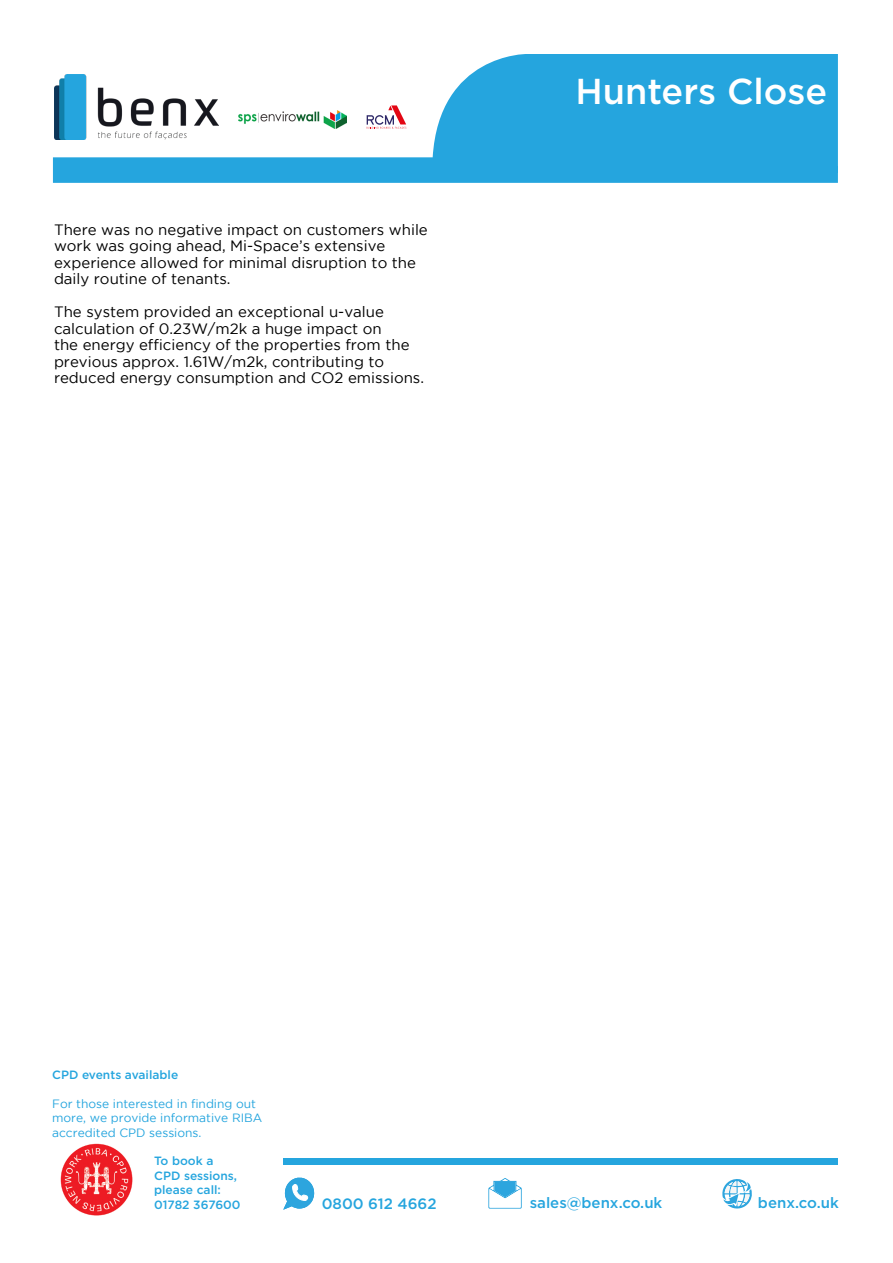
<style>
.page{position:relative;width:893px;height:1263px;background:#fff}
.page>*{position:absolute;margin:0;border:0;box-sizing:border-box;transform-origin:0 0}
.t1{font:500 36px "Gotham";color:#fff}
.t2{font:15px/16.5px "Gotham";color:#000}
.t3{font:500 15px "Gotham";color:#25a5de}
.t4{font:12px/14.4px "Gotham";color:#25a5de}
.t5{font:500 12px/14.4px "Gotham";color:#25a5de}
</style>
<div class="page">
<svg style="left:53px;top:54px;width:785px;height:129px;fill:#25a5de"></svg>
<img style="left:238px;top:111px;width:109px;height:17px">
<svg style="left:367px;top:105px;width:39px;height:24px"></svg>
<svg style="left:284px;top:1178px;width:30px;height:31px"></svg>
<svg style="left:488px;top:1178px;width:34px;height:30px"></svg>
<svg style="left:722px;top:1179px;width:30px;height:30px"></svg>
<img style="left:60px;top:1143px;width:73px;height:73px">
<div style="left:53px;top:167px;width:785px;height:6px;background:#25a5de"></div>
<div style="left:284px;top:1159px;width:554px;height:6px;background:#25a5de"></div>
<p class="t2" style="left:54px;top:221px;width:375px">There was no negative impact on customers while work was going ahead, Mi-Space’s extensive experience allowed for minimal disruption to the daily routine of tenants.</p>
<p class="t2" style="left:54px;top:303px;width:372px">The system provided an exceptional u-value calculation of 0.23W/m2k a huge impact on<br>the energy efficiency of the properties from the previous approx. 1.61W/m2k, contributing to reduced energy consumption and CO2 emissions.</p>
<h1 class="t1" style="left:575px;top:70px;width:253px">Hunters Close</h1>
<p class="t5" style="left:52px;top:1067px;width:128px">CPD events available</p>
<p class="t4" style="left:52px;top:1096px;width:212px">For those interested in finding out more, we provide informative RIBA accredited CPD sessions.</p>
<p class="t5" style="left:154px;top:1154px;width:88px">To book a<br>CPD sessions, please call:<br>01782 367600</p>
<p class="t3" style="left:322px;top:1195px;width:116px">0800 612 4662</p>
<p class="t3" style="left:530px;top:1194px;width:134px">sales@benx.co.uk</p>
<p class="t3" style="left:758px;top:1194px;width:82px">benx.co.uk</p>
</div>
